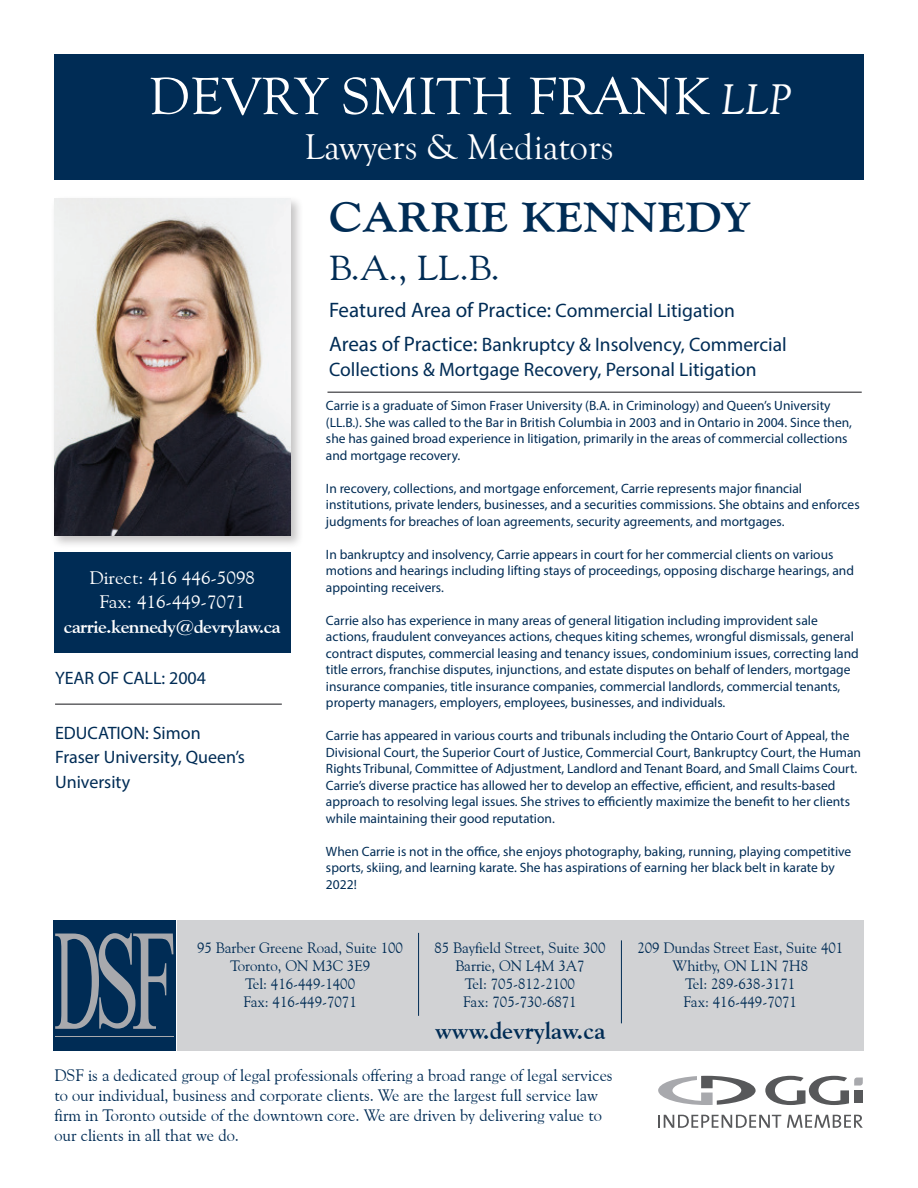
<style>
.page{position:relative;width:918px;height:1188px;background:#fff}
.page>*{position:absolute;margin:0;border:0;box-sizing:border-box;transform-origin:0 0}
.t1{font:54px "Goudy Old Style T";color:#fff;scale:1.04 1}
.t2{font:700 42px "Goudy Old Style BT";letter-spacing:.015em;color:#002c55;scale:1.1 1}
.t3{font:36.75px "Goudy Old Style T";color:#fff}
.t4{font:34.5px "Goudy Old Style BT";color:#002c55;scale:1.1 1}
.t5{font:700 24px "Goudy Old Style BT";color:#002c55}
.t6{font:21px "Myriad Pro";color:#002c55}
.t7{font:19.5px/24.6px "Myriad Pro";color:#002c55}
.t8{font:18.15px "Goudy Old Style BT";color:#fff;scale:1.07 1}
.t9{font:700 18.15px "Goudy Old Style BT";letter-spacing:-.03em;color:#fff;scale:1.07 1}
.t10{font:18px/24.8px "Myriad Pro";color:#002c55}
.t11{font:16.5px/19.8px "Goudy Old Style BT";color:#002c55}
.t12{font:15px "Goudy Old Style BT";color:#002c55}
.t13{font:13.5px/16.5px "Myriad Pro";color:#002c55}
.s1{font-style:italic;font-size:44.1px}
.s2{font-size:19.5px}
.s3{font-size:21px}
</style>
<div class="page">
<div style="left:54px;top:54px;width:810px;height:125px;background:#002c55"></div>
<div style="left:54px;top:553px;width:237px;height:100px;background:#002c55"></div>
<div style="left:51px;top:195px;width:253px;height:354px;background:#231f20;opacity:.26"></div>
<img style="left:54px;top:199px;width:237px;height:337px">
<hr style="left:55px;top:703px;width:227px;height:2px;background:#636366">
<hr style="left:328px;top:392px;width:534px;height:1px;background:#636366">
<svg style="left:765px;top:1076px;width:98px;height:29px"></svg>
<svg style="left:658px;top:1076px;width:98px;height:29px"></svg>
<svg style="left:658px;top:1115px;width:123px;height:13px"></svg>
<svg style="left:787px;top:1115px;width:76px;height:13px"></svg>
<div style="left:177px;top:920px;width:687px;height:131px;background:#d1d2d4"></div>
<div style="left:54px;top:920px;width:122px;height:131px;background:#002c55"></div>
<svg style="left:55px;top:933px;width:118px;height:96px"></svg>
<hr style="left:55px;top:1036px;width:118px;height:1px;background:#a8a9ad">
<hr style="left:418px;top:933px;width:1px;height:83px;background:#002c55">
<hr style="left:621px;top:940px;width:1px;height:83px;background:#002c55">
<p class="t1" style="left:148px;top:67px;width:619px">DEVRY SMITH FRANK <span class="s1">LLP</span></p>
<p class="t3" style="left:304px;top:127px;width:311px">Lawyers &amp; Mediators</p>
<p class="t2" style="left:329px;top:192px;width:386px">CARRIE KENNEDY</p>
<p class="t4" style="left:329px;top:247px;width:157px">B.A., LL.B.</p>
<p class="t8" style="left:89px;top:566px;width:156px">Direct: 416 446-5098</p>
<p class="t8" style="left:99px;top:591px;width:138px">Fax: 416-449-7071</p>
<p class="t9" style="left:64px;top:616px;width:204px">carrie.kennedy@devrylaw.ca</p>
<p class="t10" style="left:55px;top:666px;width:152px">YEAR OF CALL: 2004</p>
<p class="t10" style="left:55px;top:720px;width:191px">EDUCATION: Simon<br>Fraser University, Queen’s<br>University</p>
<p class="t6" style="left:329px;top:297px;width:407px">Featured Area of Practice: <span class="s2">Commercial Litigation</span></p>
<p class="t7" style="left:329px;top:332px;width:459px"><span class="s3">Areas of Practice:</span> Bankruptcy &amp; Insolvency, Commercial<br>Collections &amp; Mortgage Recovery, Personal Litigation</p>
<p class="t13" style="left:326px;top:397px;width:528px">Carrie is a graduate of Simon Fraser University (B.A. in Criminology) and Queen’s University (LL.B.). She was called to the Bar in British Columbia in 2003 and in Ontario in 2004. Since then, she has gained broad experience in litigation, primarily in the areas of commercial collections and mortgage recovery.</p>
<p class="t13" style="left:326px;top:480px;width:535px">In recovery, collections, and mortgage enforcement, Carrie represents major financial institutions, private lenders, businesses, and a securities commissions. She obtains and enforces judgments for breaches of loan agreements, security agreements, and mortgages.</p>
<p class="t13" style="left:326px;top:546px;width:530px">In bankruptcy and insolvency, Carrie appears in court for her commercial clients on various motions and hearings including lifting stays of proceedings, opposing discharge hearings, and appointing receivers.</p>
<p class="t13" style="left:326px;top:612px;width:534px">Carrie also has experience in many areas of general litigation including improvident sale actions, fraudulent conveyances actions, cheques kiting schemes, wrongful dismissals, general contract disputes, commercial leasing and tenancy issues, condominium issues, correcting land title errors, franchise disputes, injunctions, and estate disputes on behalf of lenders, mortgage insurance companies, title insurance companies, commercial landlords, commercial tenants, property managers, employers, employees, businesses, and individuals.</p>
<p class="t13" style="left:326px;top:727px;width:537px">Carrie has appeared in various courts and tribunals including the Ontario Court of Appeal, the<br>Divisional Court, the Superior Court of Justice, Commercial Court, Bankruptcy Court, the Human<br>Rights Tribunal, Committee of Adjustment, Landlord and Tenant Board, and Small Claims Court.</p>
<p class="t13" style="left:326px;top:777px;width:526px">Carrie’s diverse practice has allowed her to develop an effective, efficient, and results-based approach to resolving legal issues. She strives to efficiently maximize the benefit to her clients while maintaining their good reputation.</p>
<p class="t13" style="left:326px;top:843px;width:527px">When Carrie is not in the office, she enjoys photography, baking, running, playing competitive sports, skiing, and learning karate. She has aspirations of earning her black belt in karate by<br>2022!</p>
<p class="t12" style="left:197px;top:939px;width:207px">95 Barber Greene Road, Suite 100</p>
<p class="t12" style="left:230px;top:957px;width:142px">Toronto, ON M3C 3E9</p>
<p class="t12" style="left:245px;top:975px;width:112px">Tel: 416-449-1400</p>
<p class="t12" style="left:243px;top:993px;width:115px">Fax: 416-449-7071</p>
<p class="t12" style="left:435px;top:939px;width:172px">85 Bayfield Street, Suite 300</p>
<p class="t12" style="left:455px;top:957px;width:131px">Barrie, ON L4M 3A7</p>
<p class="t12" style="left:465px;top:975px;width:112px">Tel: 705-812-2100</p>
<p class="t12" style="left:463px;top:993px;width:115px">Fax: 705-730-6871</p>
<p class="t5" style="left:435px;top:1015px;width:172px">www.devrylaw.ca</p>
<p class="t11" style="left:54px;top:1065px;width:560px">DSF is a dedicated group of legal professionals offering a broad range of legal services to our individual, business and corporate clients. We are the largest full service law firm in Toronto outside of the downtown core. We are driven by delivering value to our clients in all that we do.</p>
<p class="t12" style="left:637px;top:939px;width:207px">209 Dundas Street East, Suite 401</p>
<p class="t12" style="left:673px;top:957px;width:137px">Whitby, ON L1N 7H8</p>
<p class="t12" style="left:685px;top:975px;width:112px">Tel: 289-638-3171</p>
<p class="t12" style="left:684px;top:993px;width:115px">Fax: 416-449-7071</p>
</div>
